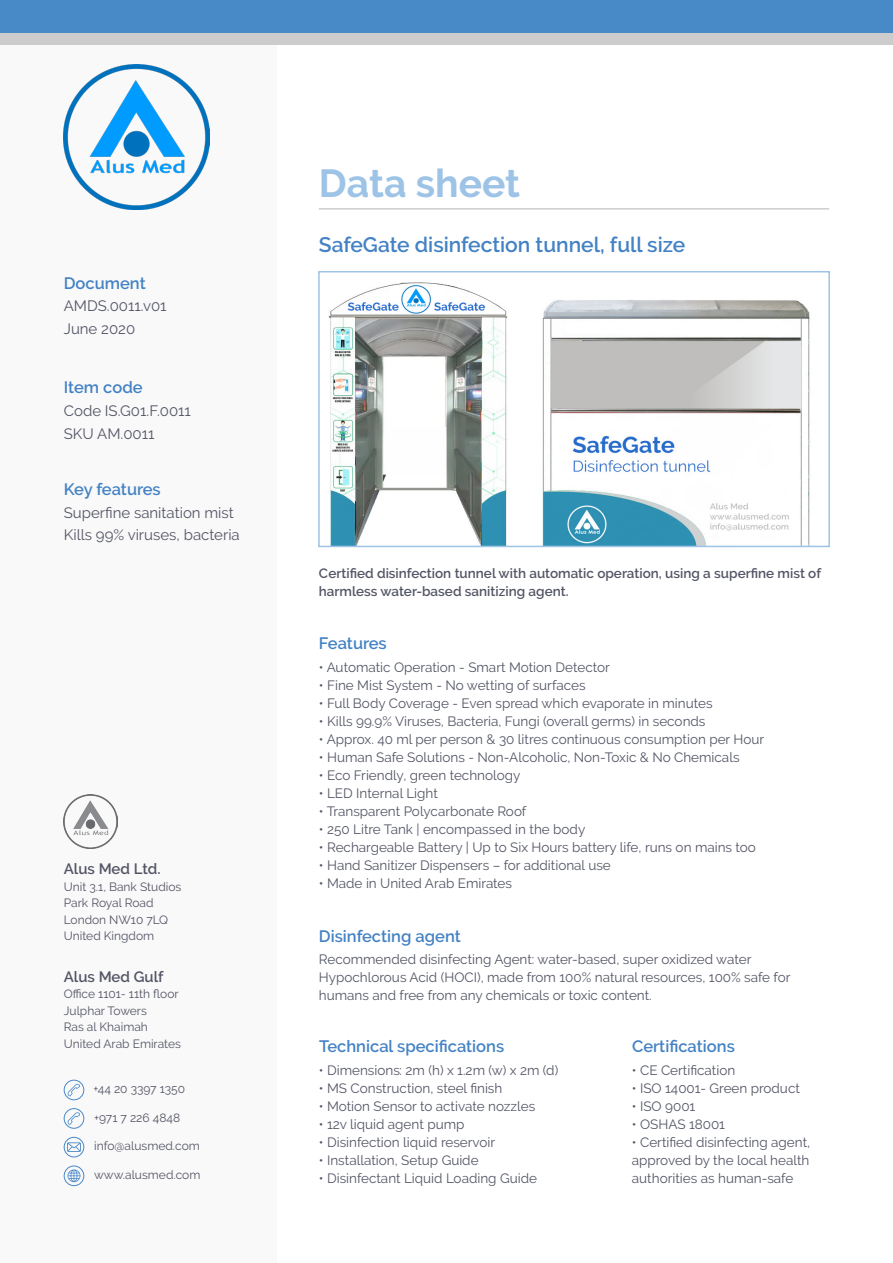
<style>
.page{position:relative;width:893px;height:1263px;background:#fff}
.page>*{position:absolute;margin:0;border:0;box-sizing:border-box;transform-origin:0 0}
.t1{font:700 39px "Raleway";color:#9dc3e6}
.t2{font:600 21px "Raleway";color:#4382c4}
.t3{font:600 16.5px "Raleway";color:#4382c4}
.t4{font:15px "Raleway";color:#535565}
.t5{font:600 15px "Raleway";color:#535565}
.t6{font:13.5px/18px "Raleway";color:#535565;text-align:justify}
.t7{font:600 13.5px/18px "Raleway";color:#535565}
.t8{font:12px "Raleway";color:#535565}
</style>
<div class="page">
<div style="left:0;top:45px;width:276px;height:1218px;background:#f9f9f9"></div>
<div style="left:0;top:0;width:893px;height:44px;background:#4889c8"></div>
<div style="left:0;top:34px;width:893px;height:11px;background:#cdcccc"></div>
<img style="left:64px;top:64px;width:145px;height:146px">
<img style="left:64px;top:794px;width:54px;height:54px">
<img style="left:328px;top:282px;width:482px;height:262px">
<div style="left:318px;top:271px;width:512px;height:276px;border:2px solid #9dc3e6"></div>
<hr style="left:319px;top:208px;width:510px;height:2px;background:#cdcccc">
<svg style="left:68px;top:1112px;width:12px;height:13px"></svg>
<div style="left:64px;top:1108px;width:20px;height:21px;border:1px solid #4889c8;border-radius:50%"></div>
<svg style="left:67px;top:1142px;width:14px;height:10px"></svg>
<div style="left:64px;top:1137px;width:20px;height:20px;border:1px solid #4889c8;border-radius:50%"></div>
<svg style="left:67px;top:1169px;width:13px;height:13px"></svg>
<div style="left:64px;top:1165px;width:20px;height:21px;border:1px solid #4889c8;border-radius:50%"></div>
<svg style="left:68px;top:1084px;width:12px;height:12px"></svg>
<div style="left:64px;top:1080px;width:20px;height:20px;border:1px solid #4889c8;border-radius:50%"></div>
<p class="t3" style="left:64px;top:274px;width:83px">Document</p>
<p class="t4" style="left:64px;top:297px;width:104px">AMDS.0011.v01</p>
<p class="t4" style="left:64px;top:320px;width:73px">June 2020</p>
<p class="t3" style="left:64px;top:378px;width:80px">Item code</p>
<p class="t4" style="left:64px;top:402px;width:129px">Code IS.G01.F.0011</p>
<p class="t4" style="left:64px;top:424px;width:92px">SKU AM.0011</p>
<p class="t3" style="left:64px;top:480px;width:99px">Key features</p>
<p class="t4" style="left:64px;top:504px;width:172px">Superfine sanitation mist</p>
<p class="t4" style="left:64px;top:526px;width:177px">Kills 99% viruses, bacteria</p>
<p class="t5" style="left:64px;top:860px;width:98px">Alus Med Ltd.</p>
<p class="t8" style="left:64px;top:880px;width:119px">Unit 3.1, Bank Studios</p>
<p class="t8" style="left:64px;top:896px;width:91px">Park Royal Road</p>
<p class="t8" style="left:64px;top:913px;width:106px">London NW10 7LQ</p>
<p class="t8" style="left:64px;top:929px;width:92px">United Kingdom</p>
<p class="t5" style="left:64px;top:968px;width:101px">Alus Med Gulf</p>
<p class="t8" style="left:64px;top:987px;width:117px">Office 1101- 11th floor</p>
<p class="t8" style="left:64px;top:1003px;width:85px">Julphar Towers</p>
<p class="t8" style="left:64px;top:1020px;width:86px">Ras al Khaimah</p>
<p class="t8" style="left:64px;top:1036px;width:119px">United Arab Emirates</p>
<p class="t8" style="left:93px;top:1082px;width:93px">+44 20 3397 1350</p>
<p class="t8" style="left:94px;top:1110px;width:87px">+971 7 226 4848</p>
<p class="t8" style="left:94px;top:1139px;width:107px">info@alusmed.com</p>
<p class="t8" style="left:94px;top:1168px;width:108px">www.alusmed.com</p>
<p class="t1" style="left:319px;top:161px;width:203px">Data sheet</p>
<p class="t2" style="left:319px;top:232px;width:368px">SafeGate disinfection tunnel, full size</p>
<p class="t7" style="left:319px;top:565px;width:504px">Certified disinfection tunnel with automatic operation, using a superfine mist of harmless water-based sanitizing agent.</p>
<p class="t3" style="left:319px;top:634px;width:69px">Features</p>
<p class="t6" style="left:319px;top:658px;width:292px">• Automatic Operation - Smart Motion Detector</p>
<p class="t6" style="left:319px;top:676px;width:268px">• Fine Mist System - No wetting of surfaces</p>
<p class="t6" style="left:319px;top:694px;width:395px">• Full Body Coverage - Even spread which evaporate in minutes</p>
<p class="t6" style="left:319px;top:712px;width:388px">• Kills 99.9% Viruses, Bacteria, Fungi (overall germs) in seconds</p>
<p class="t6" style="left:319px;top:730px;width:447px">• Approx. 40 ml per person &amp; 30 litres continuous consumption per Hour</p>
<p class="t6" style="left:319px;top:748px;width:422px">• Human Safe Solutions - Non-Alcoholic, Non-Toxic &amp; No Chemicals</p>
<p class="t6" style="left:319px;top:766px;width:203px">• Eco Friendly, green technology</p>
<p class="t6" style="left:319px;top:784px;width:120px">• LED Internal Light</p>
<p class="t6" style="left:319px;top:802px;width:209px">• Transparent Polycarbonate Roof</p>
<p class="t6" style="left:319px;top:820px;width:268px">• 250 Litre Tank | encompassed in the body</p>
<p class="t6" style="left:319px;top:838px;width:439px">• Rechargeable Battery | Up to Six Hours battery life, runs on mains too</p>
<p class="t6" style="left:319px;top:856px;width:293px">• Hand Sanitizer Dispensers – for additional use</p>
<p class="t6" style="left:319px;top:874px;width:195px">• Made in United Arab Emirates</p>
<p class="t3" style="left:319px;top:926px;width:143px">Disinfecting agent</p>
<p class="t6" style="left:319px;top:950px;width:473px;text-align:left">Recommended disinfecting Agent: water-based, super oxidized water<br>Hypochlorous Acid (HOCI), made from 100% natural resources, 100% safe for humans and free from any chemicals or toxic content.</p>
<p class="t3" style="left:319px;top:1037px;width:187px">Technical specifications</p>
<p class="t6" style="left:319px;top:1061px;width:241px">• Dimensions: 2m (h) x 1.2m (w) x 2m (d)</p>
<p class="t6" style="left:319px;top:1079px;width:185px">• MS Construction, steel finish</p>
<p class="t6" style="left:319px;top:1097px;width:218px">• Motion Sensor to activate nozzles</p>
<p class="t6" style="left:319px;top:1115px;width:147px">• 12v liquid agent pump</p>
<p class="t6" style="left:319px;top:1133px;width:178px">• Disinfection liquid reservoir</p>
<p class="t6" style="left:319px;top:1151px;width:161px">• Installation, Setup Guide</p>
<p class="t6" style="left:319px;top:1169px;width:220px">• Disinfectant Liquid Loading Guide</p>
<p class="t3" style="left:632px;top:1037px;width:104px">Certifications</p>
<p class="t6" style="left:632px;top:1061px;width:105px">• CE Certification</p>
<p class="t6" style="left:632px;top:1079px;width:170px">• ISO 14001- Green product</p>
<p class="t6" style="left:632px;top:1097px;width:65px">• ISO 9001</p>
<p class="t6" style="left:632px;top:1115px;width:95px">• OSHAS 18001</p>
<p class="t6" style="left:632px;top:1133px;width:180px">• Certified disinfecting agent, approved by the local health authorities as human-safe</p>
</div>
